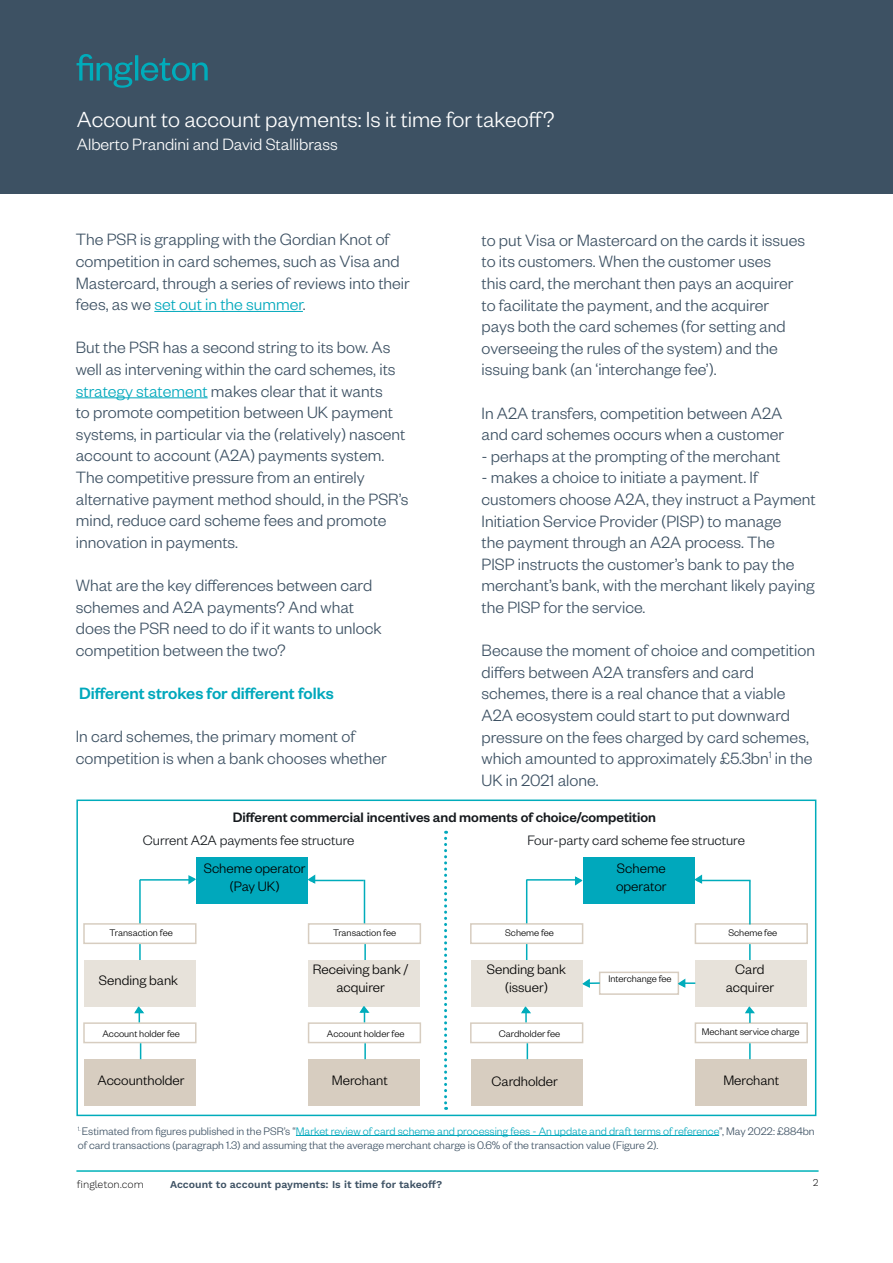
<style>
.page{position:relative;width:893px;height:1263px;background:#fff}
.page>*{position:absolute;margin:0;border:0;box-sizing:border-box;transform-origin:0 0}
.t1{font:300 24px "Founders Grotesk";color:#fff}
.t2{font:300 18px/21.6px "Founders Grotesk";color:#3d5163}
.t3{font:300 18px "Founders Grotesk";color:#fff}
.t4{font:500 18px "Founders Grotesk";color:#00a8bc}
.t5{font:300 15px/18px "Founders Grotesk";color:#000;text-align:center}
.t6{font:300 15px "Founders Grotesk";color:#15191d}
.t7{font:500 15px "Founders Grotesk";color:#15191d}
.t8{font:300 12px/14.4px "Founders Grotesk";color:#3d5163}
.t9{font:300 10.5px "Founders Grotesk";color:#000}
.t10{font:600 10.5px "Work Sans";color:#3d5163}
.t11{font:300 10.5px "Work Sans";color:#000}
.s1{color:#00a8bc}
</style>
<div class="page">
<div style="left:0;top:0;width:893px;height:194px;background:#3d5163"></div>
<svg style="left:77px;top:54px;width:55px;height:34px"></svg>
<hr style="left:135px;top:55px;width:3px;height:25px;background:#00acbb">
<svg style="left:141px;top:58px;width:67px;height:23px"></svg>
<hr style="left:76px;top:1170px;width:743px;height:2px;background:#00b2b9">
<hr style="left:154px;top:311px;width:149px;height:1px;background:#00a8bc">
<hr style="left:76px;top:397px;width:132px;height:1px;background:#00a8bc">
<div style="left:196px;top:857px;width:112px;height:47px;background:#00a8bc"></div>
<div style="left:83px;top:923px;width:114px;height:21px;background:#fff;border:2px solid #d7cdc0"></div>
<div style="left:84px;top:960px;width:112px;height:46px;background:#e7e2da"></div>
<div style="left:83px;top:1022px;width:114px;height:21px;background:#fff;border:2px solid #d7cdc0"></div>
<div style="left:84px;top:1059px;width:112px;height:47px;background:#d7cdc0"></div>
<svg style="left:140px;top:1043px;width:1px;height:16px"></svg>
<svg style="left:139px;top:944px;width:2px;height:16px"></svg>
<hr style="left:139px;top:880px;width:2px;height:43px;background:#00acbb">
<hr style="left:140px;top:879px;width:54px;height:2px;background:#00acbb">
<div style="left:308px;top:923px;width:113px;height:21px;background:#fff;border:2px solid #d7cdc0"></div>
<div style="left:308px;top:960px;width:112px;height:46px;background:#e7e2da"></div>
<div style="left:308px;top:1022px;width:113px;height:21px;background:#fff;border:2px solid #d7cdc0"></div>
<div style="left:308px;top:1059px;width:112px;height:47px;background:#d7cdc0"></div>
<svg style="left:364px;top:1043px;width:2px;height:16px"></svg>
<hr style="left:364px;top:880px;width:1px;height:43px;background:#00acbb">
<hr style="left:310px;top:880px;width:54px;height:1px;background:#00acbb">
<svg style="left:187px;top:875px;width:9px;height:10px"></svg>
<svg style="left:308px;top:874px;width:9px;height:10px"></svg>
<svg style="left:364px;top:944px;width:2px;height:16px"></svg>
<svg style="left:133px;top:1006px;width:13px;height:16px"></svg>
<svg style="left:359px;top:1006px;width:12px;height:16px"></svg>
<div style="left:583px;top:857px;width:112px;height:47px;background:#00a8bc"></div>
<div style="left:470px;top:923px;width:113px;height:21px;background:#fff;border:2px solid #d7cdc0"></div>
<div style="left:471px;top:960px;width:112px;height:46px;background:#e7e2da"></div>
<div style="left:470px;top:1022px;width:113px;height:21px;background:#fff;border:2px solid #d7cdc0"></div>
<div style="left:471px;top:1059px;width:112px;height:47px;background:#d7cdc0"></div>
<svg style="left:527px;top:1043px;width:1px;height:16px"></svg>
<svg style="left:526px;top:944px;width:1px;height:16px"></svg>
<hr style="left:526px;top:880px;width:1px;height:43px;background:#00acbb">
<div style="left:695px;top:923px;width:113px;height:21px;background:#fff;border:2px solid #d7cdc0"></div>
<div style="left:695px;top:960px;width:112px;height:46px;background:#e7e2da"></div>
<div style="left:695px;top:1022px;width:113px;height:21px;background:#fff;border:2px solid #d7cdc0"></div>
<div style="left:695px;top:1059px;width:112px;height:47px;background:#d7cdc0"></div>
<svg style="left:520px;top:1006px;width:13px;height:16px"></svg>
<hr style="left:526px;top:879px;width:54px;height:2px;background:#00acbb">
<svg style="left:574px;top:876px;width:9px;height:10px"></svg>
<hr style="left:697px;top:880px;width:54px;height:1px;background:#00acbb">
<svg style="left:695px;top:874px;width:8px;height:10px"></svg>
<div style="left:599px;top:971px;width:80px;height:24px;background:#fff;border:2px solid #d7cdc0"></div>
<svg style="left:582px;top:977px;width:18px;height:12px"></svg>
<svg style="left:677px;top:977px;width:18px;height:11px"></svg>
<hr style="left:296px;top:1135px;width:423px;height:1px;background:#00a8bc">
<hr style="left:749px;top:881px;width:2px;height:43px;background:#00acbb">
<svg style="left:749px;top:944px;width:2px;height:16px"></svg>
<svg style="left:744px;top:1006px;width:12px;height:17px"></svg>
<svg style="left:749px;top:1043px;width:2px;height:16px"></svg>
<svg style="left:444px;top:831px;width:3px;height:279px"></svg>
<div style="left:76px;top:799px;width:740px;height:317px;border:2px solid #00acbb"></div>
<h1 class="t1" style="left:77px;top:104px;width:479px">Account to account payments: Is it time for takeoff?</h1>
<p class="t3" style="left:77px;top:133px;width:262px">Alberto Prandini and David Stallibrass</p>
<p class="t2" style="left:76px;top:228px;width:336px">The PSR is grappling with the Gordian Knot of competition in card schemes, such as Visa and Mastercard, through a series of reviews into their fees, as we <span class="s1">set out in the summer</span>.</p>
<p class="t2" style="left:76px;top:336px;width:334px">But the PSR has a second string to its bow. As well as intervening within the card schemes, its <span class="s1">strategy statement</span> makes clear that it wants<br>to promote competition between UK payment systems, in particular via the (relatively) nascent account to account (A2A) payments system.<br>The competitive pressure from an entirely alternative payment method should, in the PSR’s mind, reduce card scheme fees and promote innovation in payments.</p>
<p class="t2" style="left:76px;top:573px;width:308px">What are the key differences between card schemes and A2A payments? And what does the PSR need to do if it wants to unlock competition between the two?</p>
<p class="t4" style="left:79px;top:682px;width:256px">Different strokes for different folks</p>
<p class="t2" style="left:76px;top:725px;width:312px">In card schemes, the primary moment of competition is when a bank chooses whether</p>
<p class="t2" style="left:482px;top:228px;width:325px">to put Visa or Mastercard on the cards it issues to its customers. When the customer uses<br>this card, the merchant then pays an acquirer to facilitate the payment, and the acquirer pays both the card schemes (for setting and overseeing the rules of the system) and the issuing bank (an ‘interchange fee’).</p>
<p class="t2" style="left:482px;top:401px;width:304px">In A2A transfers, competition between A2A and card schemes occurs when a customer</p>
<p class="t2" style="left:482px;top:444px;width:300px">- perhaps at the prompting of the merchant</p>
<p class="t2" style="left:482px;top:466px;width:336px">- makes a choice to initiate a payment. If customers choose A2A, they instruct a Payment Initiation Service Provider (PISP) to manage<br>the payment through an A2A process. The<br>PISP instructs the customer’s bank to pay the merchant’s bank, with the merchant likely paying the PISP for the service.</p>
<p class="t2" style="left:482px;top:639px;width:335px">Because the moment of choice and competition differs between A2A transfers and card schemes, there is a real chance that a viable A2A ecosystem could start to put downward pressure on the fees charged by card schemes, which amounted to approximately £5.3bn<sup>1</sup> in the UK in 2021 alone.</p>
<p class="t7" style="left:233px;top:807px;width:425px">Different commercial incentives and moments of choice/competition</p>
<p class="t6" style="left:143px;top:831px;width:213px">Current A2A payments fee structure</p>
<p class="t6" style="left:527px;top:831px;width:219px">Four-party card scheme fee structure</p>
<p class="t5" style="left:204px;top:858px;width:103px">Scheme operator (Pay UK)</p>
<p class="t5" style="left:616px;top:858px;width:52px;text-align:left">Scheme operator</p>
<p class="t9" style="left:110px;top:926px;width:65px">Transaction fee</p>
<p class="t9" style="left:333px;top:926px;width:65px">Transaction fee</p>
<p class="t9" style="left:505px;top:926px;width:50px">Scheme fee</p>
<p class="t9" style="left:728px;top:926px;width:50px">Scheme fee</p>
<p class="t5" style="left:99px;top:970px;width:81px">Sending bank</p>
<p class="t5" style="left:313px;top:960px;width:97px">Receiving bank / acquirer</p>
<p class="t5" style="left:487px;top:960px;width:81px">Sending bank (issuer)</p>
<p class="t9" style="left:608px;top:972px;width:65px">Interchange fee</p>
<p class="t5" style="left:726px;top:960px;width:50px">Card acquirer</p>
<p class="t9" style="left:102px;top:1027px;width:79px">Account holder fee</p>
<p class="t9" style="left:327px;top:1027px;width:79px">Account holder fee</p>
<p class="t9" style="left:499px;top:1027px;width:63px">Cardholder fee</p>
<p class="t9" style="left:702px;top:1025px;width:99px">Mechant service charge</p>
<p class="t5" style="left:97px;top:1071px;width:89px">Accountholder</p>
<p class="t5" style="left:332px;top:1071px;width:57px">Merchant</p>
<p class="t5" style="left:492px;top:1071px;width:68px">Cardholder</p>
<p class="t5" style="left:723px;top:1071px;width:57px">Merchant</p>
<p class="t8" style="left:78px;top:1123px;width:738px"><sup>1.</sup> Estimated from figures published in the PSR’s “<span class="s1">Market review of card scheme and processing fees - An update and draft terms of reference</span>”, May 2022: £884bn of card transactions (paragraph 1.3) and assuming that the average merchant charge is 0.6% of the transaction value (Figure 2).</p>
<p class="t11" style="left:77px;top:1178px;width:68px">fingleton.com</p>
<p class="t11" style="left:813px;top:1176px;width:7px">2</p>
<p class="t10" style="left:170px;top:1178px;width:274px">Account to account payments: Is it time for takeoff?</p>
</div>
